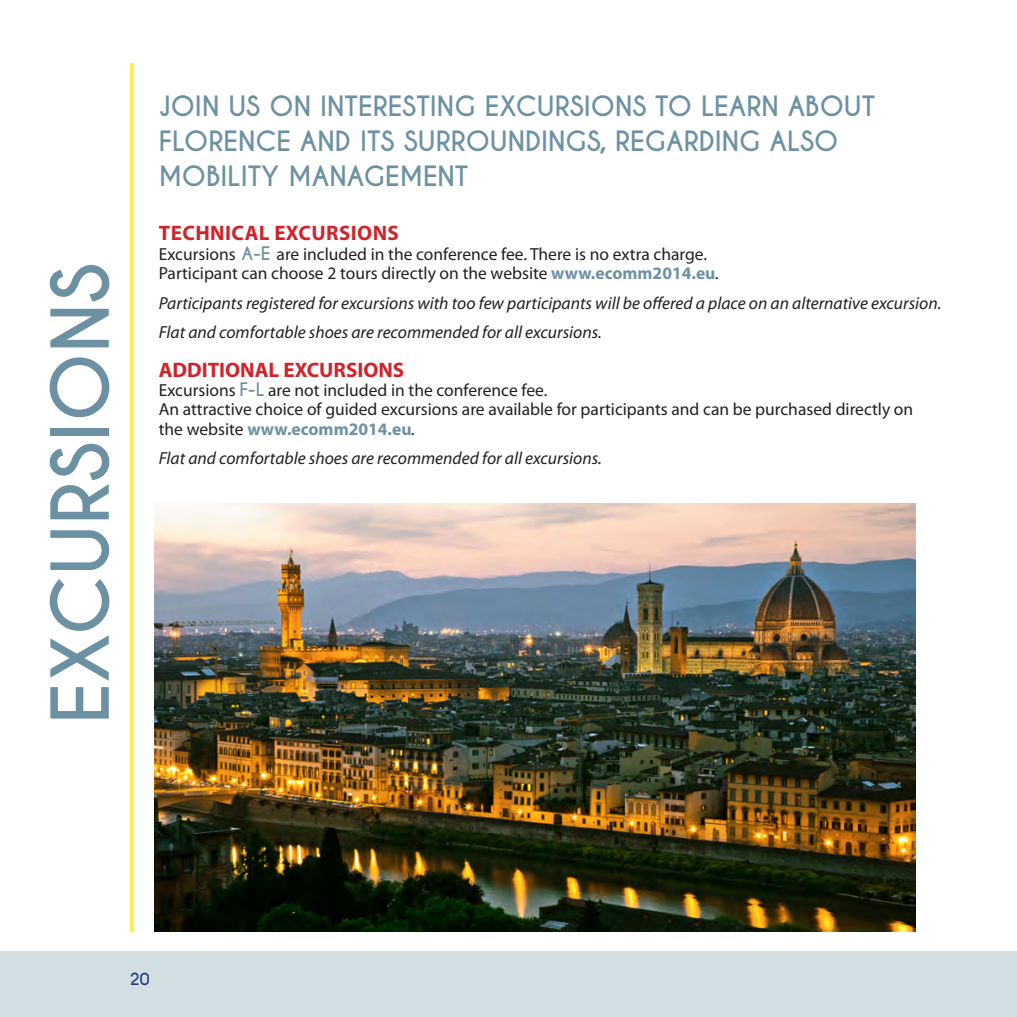
<style>
.page{position:relative;width:1017px;height:1017px;background:#fff}
.page>*{position:absolute;margin:0;border:0;box-sizing:border-box;transform-origin:0 0}
.t1{font:700 74.73px "Caviar Dreams";color:#6c91a2}
.t2{font:700 26.25px "Caviar Dreams";color:#6c91a2}
.t3{font:700 21px "Myriad Pro";color:#d1232a}
.t4{font:700 21px "Myriad Pro";letter-spacing:.02em;color:#d1232a}
.t5{font:17.5px "Myriad Pro";color:#231f20}
.t6{font:italic 17.5px "Myriad Pro";color:#231f20}
.t7{font:700 17.5px "Myriad Pro";color:#6c91a2}
.t8{font:700 15.75px "Caviar Dreams";color:#233a79}
.s1{font-family:"Caviar Dreams";font-weight:700;color:#6c91a2}
.s2{font-weight:700;color:#6c91a2}
.s3{font-style:italic}
.s4{font-weight:400;color:#231f20}
.s5{font-weight:400;font-style:italic;color:#231f20}
</style>
<div class="page">
<img style="left:155px;top:503px;width:761px;height:428px">
<div style="left:0;top:951px;width:1017px;height:66px;background:#d3dee3"></div>
<svg style="left:130px;top:63px;width:4px;height:869px;background:#ffed5f"></svg>
<p class="t1" style="left:35px;top:724px;width:462px;rotate:-90deg">EXCURSIONS</p>
<p class="t2" style="left:159px;top:90px;width:718px">JOIN US ON INTERESTING EXCURSIONS TO LEARN ABOUT</p>
<p class="t2" style="left:159px;top:125px;width:681px">FLORENCE AND ITS SURROUNDINGS, REGARDING ALSO</p>
<p class="t2" style="left:159px;top:160px;width:311px">MOBILITY MANAGEMENT</p>
<p class="t4" style="left:159px;top:220px;width:241px">TECHNICAL EXCURSIONS</p>
<p class="t5" style="left:159px;top:243px;width:550px">Excursions <span class="s1">A-E</span> are included in the conference fee. There is no extra charge.</p>
<p class="t5" style="left:159px;top:262px;width:562px">Participant can choose 2 tours directly on the website <span class="s2">www.ecomm2014.eu</span><span class="s3">.</span></p>
<p class="t6" style="left:159px;top:292px;width:784px">Participants registered for excursions with too few participants will be offered a place on an alternative excursion.</p>
<p class="t6" style="left:159px;top:322px;width:445px">Flat and comfortable shoes are recommended for all excursions.</p>
<p class="t3" style="left:159px;top:356px;width:247px">ADDITIONAL EXCURSIONS</p>
<p class="t5" style="left:159px;top:380px;width:390px">Excursions <span class="s1">F-L</span> are not included in the conference fee.</p>
<p class="t5" style="left:159px;top:399px;width:756px">An attractive choice of guided excursions are available for participants and can be purchased directly on</p>
<p class="t7" style="left:159px;top:417px;width:258px"><span class="s4">the website</span> www.ecomm2014.eu<span class="s5">.</span></p>
<p class="t6" style="left:159px;top:448px;width:445px">Flat and comfortable shoes are recommended for all excursions.</p>
<p class="t8" style="left:130px;top:969px;width:21px">20</p>
</div>
